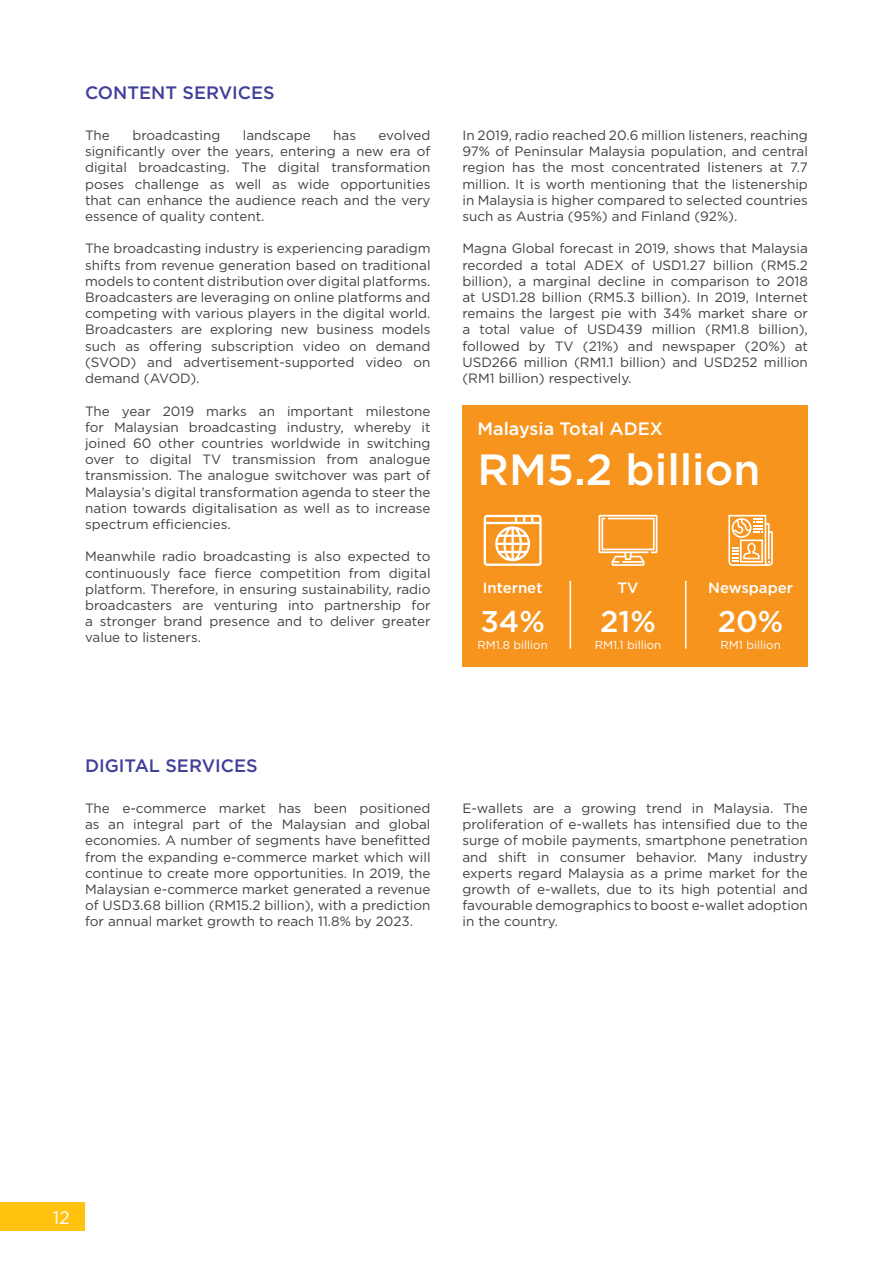
<style>
.page{position:relative;width:893px;height:1263px;background:#fff}
.page>*{position:absolute;margin:0;border:0;box-sizing:border-box;transform-origin:0 0}
.t1{font:500 43.65px "Gotham";color:#fff}
.t2{font:500 30px "Gotham";color:#fff}
.t3{font:500 18px "Gotham";color:#414099}
.t4{font:500 18px "Gotham";color:#fff}
.t5{font:18px "Gotham";color:#fff}
.t6{font:500 15px "Gotham";color:#fff}
.t7{font:13.5px/16.2px "Gotham";color:#414042;text-align:justify}
.t8{font:11.55px "Gotham";color:#fff}
</style>
<div class="page">
<div style="left:462px;top:405px;width:346px;height:262px;background:#f7941e"></div>
<hr style="left:570px;top:581px;width:1px;height:68px;background:#fff">
<hr style="left:685px;top:581px;width:1px;height:68px;background:#fff">
<svg style="left:484px;top:515px;width:58px;height:51px"></svg>
<svg style="left:599px;top:515px;width:58px;height:51px"></svg>
<svg style="left:728px;top:515px;width:45px;height:51px"></svg>
<div style="left:0;top:1203px;width:85px;height:28px;background:#ffc20e"></div>
<h3 class="t3" style="left:85px;top:81px;width:191px">CONTENT SERVICES</h3>
<p class="t7" style="left:85px;top:127px;width:347px;text-indent:294px">evolved significantly over the years, entering a new era of digital broadcasting. The digital transformation poses challenge as well as wide opportunities that can enhance the audience reach and the very essence of quality content.</p>
<p class="t7" style="left:85px;top:240px;width:347px">The broadcasting industry is experiencing paradigm shifts from revenue generation based on traditional models to content distribution over digital platforms.<br>Broadcasters are leveraging on online platforms and competing with various players in the digital world.<br>Broadcasters are exploring new business models such as offering subscription video on demand (SVOD) and advertisement-supported video on demand (AVOD).</p>
<p class="t7" style="left:85px;top:402px;width:347px">The year 2019 marks an important milestone for Malaysian broadcasting industry, whereby it joined 60 other countries worldwide in switching over to digital TV transmission from analogue transmission. The analogue switchover was part of Malaysia’s digital transformation agenda to steer the nation towards digitalisation as well as to increase spectrum efficiencies.</p>
<p class="t7" style="left:85px;top:548px;width:347px">Meanwhile radio broadcasting is also expected to continuously face fierce competition from digital platform. Therefore, in ensuring sustainability, radio broadcasters are venturing into partnership for a stronger brand presence and to deliver greater value to listeners.</p>
<p class="t7" style="left:85px;top:127px;width:26px">The</p>
<p class="t7" style="left:132px;top:127px;width:90px">broadcasting</p>
<p class="t7" style="left:243px;top:127px;width:69px">landscape</p>
<p class="t7" style="left:333px;top:127px;width:24px">has</p>
<p class="t7" style="left:462px;top:127px;width:347px">In 2019, radio reached 20.6 million listeners, reaching 97% of Peninsular Malaysia population, and central region has the most concentrated listeners at 7.7 million. It is worth mentioning that the listenership in Malaysia is higher compared to selected countries such as Austria (95%) and Finland (92%).</p>
<p class="t7" style="left:462px;top:240px;width:347px">Magna Global forecast in 2019, shows that Malaysia recorded a total ADEX of USD1.27 billion (RM5.2 billion), a marginal decline in comparison to 2018 at USD1.28 billion (RM5.3 billion). In 2019, Internet remains the largest pie with 34% market share or a total value of USD439 million (RM1.8 billion), followed by TV (21%) and newspaper (20%) at USD266 million (RM1.1 billion) and USD252 million (RM1 billion) respectively.</p>
<h3 class="t4" style="left:478px;top:417px;width:187px">Malaysia Total ADEX</h3>
<h1 class="t1" style="left:478px;top:441px;width:284px">RM5.2 billion</h1>
<p class="t6" style="left:483px;top:578px;width:61px">Internet</p>
<h2 class="t2" style="left:480px;top:602px;width:66px">34%</h2>
<p class="t8" style="left:477px;top:637px;width:72px">RM1.8 billion</p>
<p class="t6" style="left:618px;top:578px;width:22px">TV</p>
<h2 class="t2" style="left:600px;top:602px;width:57px">21%</h2>
<p class="t8" style="left:595px;top:637px;width:68px">RM1.1 billion</p>
<p class="t6" style="left:708px;top:578px;width:86px">Newspaper</p>
<h2 class="t2" style="left:718px;top:602px;width:67px">20%</h2>
<p class="t8" style="left:720px;top:637px;width:62px">RM1 billion</p>
<h3 class="t3" style="left:85px;top:754px;width:174px">DIGITAL SERVICES</h3>
<p class="t7" style="left:85px;top:800px;width:347px">The e-commerce market has been positioned as an integral part of the Malaysian and global economies. A number of segments have benefitted from the expanding e-commerce market which will continue to create more opportunities. In 2019, the Malaysian e-commerce market generated a revenue of USD3.68 billion (RM15.2 billion), with a prediction for annual market growth to reach 11.8% by 2023.</p>
<p class="t7" style="left:462px;top:800px;width:347px">E-wallets are a growing trend in Malaysia. The proliferation of e-wallets has intensified due to the surge of mobile payments, smartphone penetration and shift in consumer behavior. Many industry experts regard Malaysia as a prime market for the growth of e-wallets, due to its high potential and favourable demographics to boost e-wallet adoption in the country.</p>
<h3 class="t5" style="left:53px;top:1206px;width:19px">12</h3>
</div>
